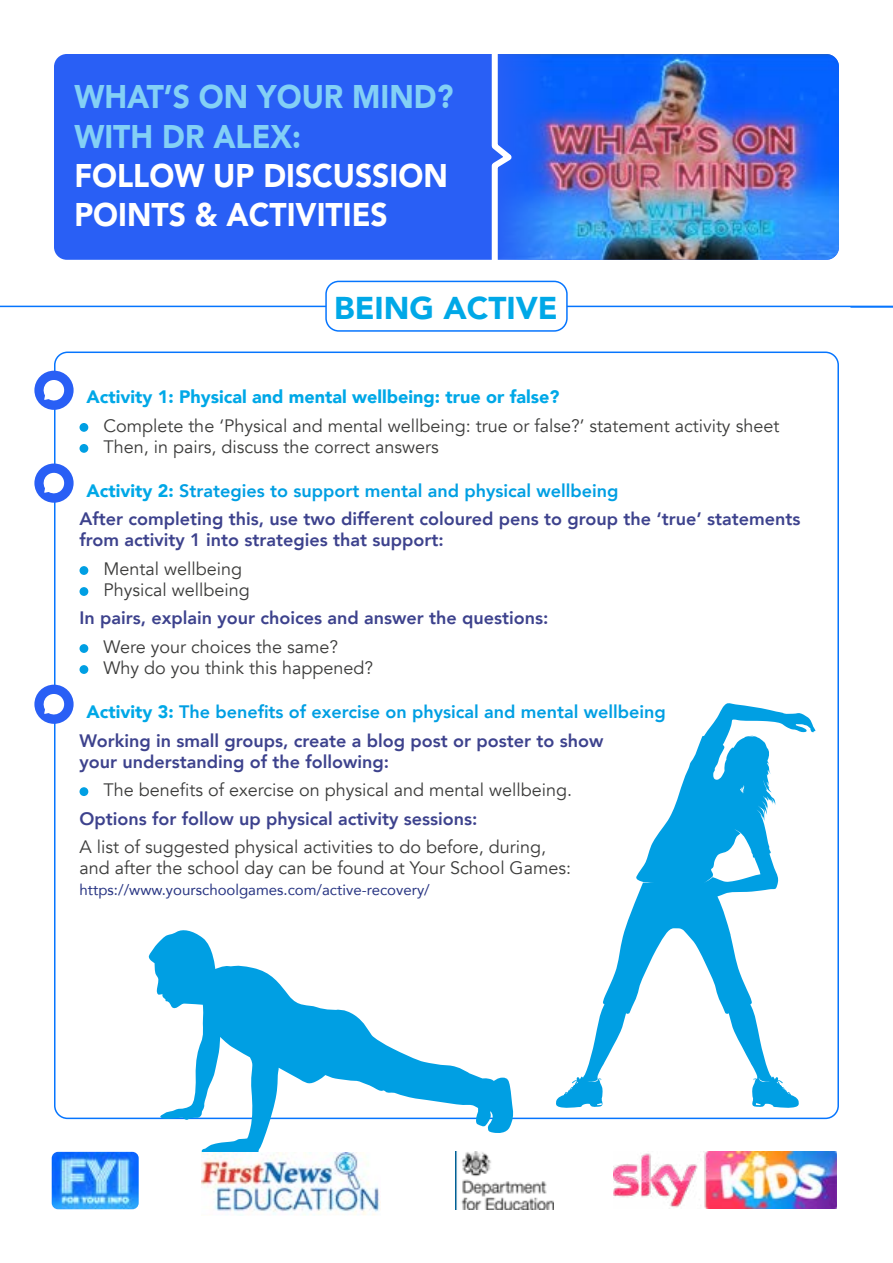
<style>
.page{position:relative;width:893px;height:1263px;background:#fff}
.page>*{position:absolute;margin:0;border:0;box-sizing:border-box;transform-origin:0 0}
.t1{font:900 32.7px/39.3px "Avenir";color:#fff;scale:.92 1}
.t2{font:900 32.7px/39.3px "Avenir";color:#83d0f5;scale:.92 1}
.t3{font:900 31.5px "Avenir";color:#00a8e7}
.t4{font:800 18px/28.5px "Avenir";color:#3d428d}
.t5{font:18px/21px "Avenir";color:#3c3c3b}
.t6{font:900 18px "Avenir";color:#00a8e7}
.t7{font:15px "Avenir";color:#283583}
.s1{font-weight:900;color:#00a8e7}
.s2{color:#009fe3}
</style>
<div class="page">
<hr style="left:850px;top:306px;width:43px;height:2px;background:#0675fe">
<div style="left:80px;top:423px;width:8px;height:9px;background:#009fe3;border-radius:50%"></div>
<div style="left:80px;top:444px;width:8px;height:9px;background:#009fe3;border-radius:50%"></div>
<div style="left:80px;top:566px;width:8px;height:9px;background:#009fe3;border-radius:50%"></div>
<div style="left:80px;top:587px;width:8px;height:9px;background:#009fe3;border-radius:50%"></div>
<div style="left:80px;top:644px;width:8px;height:9px;background:#009fe3;border-radius:50%"></div>
<div style="left:80px;top:665px;width:8px;height:9px;background:#009fe3;border-radius:50%"></div>
<div style="left:80px;top:787px;width:8px;height:9px;background:#009fe3;border-radius:50%"></div>
<div style="left:54px;top:54px;width:785px;height:206px;background:#295ff5;border-radius:13px"></div>
<img style="left:519px;top:54px;width:320px;height:206px">
<hr style="left:0;top:306px;width:893px;height:1px;background:#0675fe">
<svg style="left:489px;top:54px;width:30px;height:206px"></svg>
<div style="left:326px;top:281px;width:241px;height:50px;background:#fff;border-radius:13px"></div>
<div style="left:325px;top:281px;width:243px;height:51px;border:2px solid #0675fe;border-radius:13px"></div>
<svg style="left:556px;top:703px;width:259px;height:405px"></svg>
<div style="left:34px;top:371px;width:40px;height:39px;background:#295ff5;border-radius:50%"></div>
<svg style="left:43px;top:380px;width:22px;height:21px"></svg>
<div style="left:34px;top:463px;width:40px;height:40px;background:#295ff5;border-radius:50%"></div>
<svg style="left:43px;top:472px;width:22px;height:22px"></svg>
<div style="left:34px;top:685px;width:40px;height:39px;background:#295ff5;border-radius:50%"></div>
<svg style="left:43px;top:694px;width:22px;height:21px"></svg>
<svg style="left:149px;top:930px;width:365px;height:222px"></svg>
<img style="left:455px;top:1152px;width:98px;height:57px">
<img style="left:201px;top:1152px;width:178px;height:64px">
<img style="left:52px;top:1152px;width:87px;height:57px">
<img style="left:614px;top:1151px;width:223px;height:58px">
<h1 class="t2" style="left:74px;top:76px;width:413px">WHAT’S ON YOUR MIND?<br>WITH DR ALEX:</h1>
<h1 class="t1" style="left:74px;top:155px;width:407px">FOLLOW UP DISCUSSION<br>POINTS &amp; ACTIVITIES</h1>
<h2 class="t3" style="left:334px;top:281px;width:225px">BEING ACTIVE</h2>
<p class="t6" style="left:86px;top:382px;width:475px">Activity 1: Physical and mental wellbeing: true or false?</p>
<p class="t5" style="left:103px;top:415px;width:677px">Complete the ‘Physical and mental wellbeing: true or false?’ statement activity sheet<br>Then, in pairs, discuss the correct answers</p>
<p class="t4" style="left:80px;top:476px;width:722px;text-indent:7px"><span class="s1">Activity 2:</span> <span class="s2">Strategies to support mental and physical wellbeing<br></span>After completing this, use two different coloured pens to group the ‘true’ statements</p>
<p class="t4" style="left:80px;top:526px;width:366px">from activity 1 into strategies that support:</p>
<p class="t5" style="left:103px;top:558px;width:148px">Mental wellbeing<br>Physical wellbeing</p>
<p class="t4" style="left:80px;top:604px;width:470px">In pairs, explain your choices and answer the questions:</p>
<p class="t5" style="left:103px;top:636px;width:271px">Were your choices the same?<br>Why do you think this happened?</p>
<p class="t4" style="left:80px;top:697px;width:588px;text-indent:7px"><span class="s1">Activity 3:</span> <span class="s2">The benefits of exercise on physical and mental wellbeing<br></span>Working in small groups, create a blog post or poster to show</p>
<p class="t4" style="left:80px;top:747px;width:311px">your understanding of the following:</p>
<p class="t5" style="left:103px;top:780px;width:470px">The benefits of exercise on physical and mental wellbeing.</p>
<p class="t4" style="left:80px;top:804px;width:400px">Options for follow up physical activity sessions:</p>
<p class="t5" style="left:80px;top:837px;width:493px">A list of suggested physical activities to do before, during, and after the school day can be found at Your School Games:</p>
<p class="t7" style="left:80px;top:878px;width:352px">https://www.yourschoolgames.com/active-recovery/</p>
</div>
